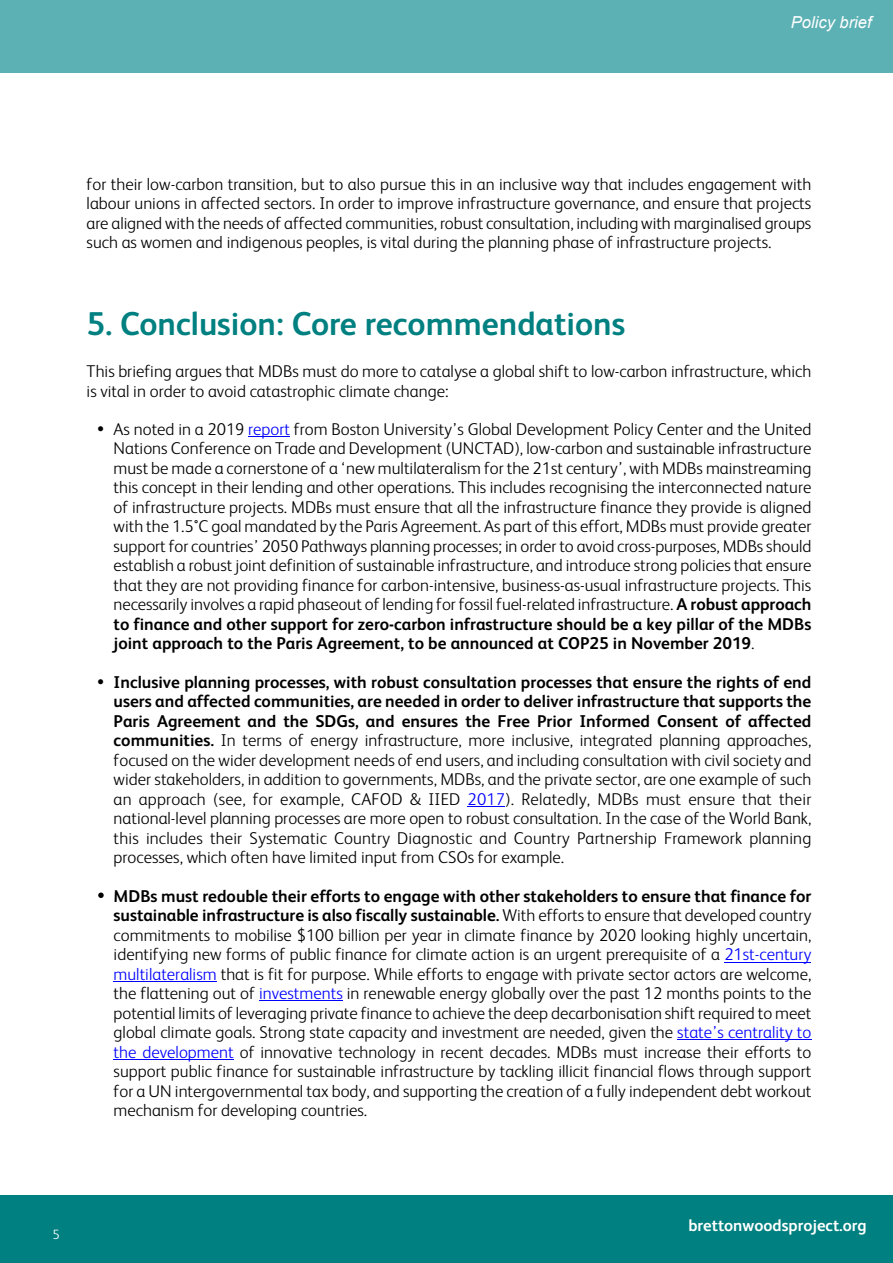
<style>
.page{position:relative;width:893px;height:1263px;background:#fff}
.page>*{position:absolute;margin:0;border:0;box-sizing:border-box;transform-origin:0 0}
.t1{font:700 33px "FS Albert";color:#008080}
.t2{font:300 17.1px/19.5px "FS Albert";color:#000;text-align:justify}
.t3{font:700 16.5px "FS Albert";color:#fff}
.t4{font:italic 16.5px "Arial";color:#fff}
.t5{font:300 13.5px "FS Albert";color:#fff}
.s1{color:#00f}
.s2{font-weight:700}
</style>
<div class="page">
<div style="left:0;top:1195px;width:893px;height:68px;background:#008080"></div>
<div style="left:0;top:0;width:893px;height:73px;background:#5cb1b5"></div>
<hr style="left:248px;top:436px;width:42px;height:1px;background:#00f">
<hr style="left:468px;top:806px;width:37px;height:1px;background:#00f">
<svg style="left:98px;top:892px;width:6px;height:6px"></svg>
<hr style="left:724px;top:961px;width:87px;height:1px;background:#00f">
<hr style="left:114px;top:981px;width:103px;height:1px;background:#00f">
<hr style="left:259px;top:1000px;width:84px;height:1px;background:#00f">
<hr style="left:677px;top:1039px;width:134px;height:1px;background:#00f">
<hr style="left:114px;top:1059px;width:120px;height:1px;background:#00f">
<p class="t4" style="left:791px;top:16px;width:82px">Policy brief</p>
<p class="t2" style="left:87px;top:175px;width:726px">for their low-carbon transition, but to also pursue this in an inclusive way that includes engagement with labour unions in affected sectors. In order to improve infrastructure governance, and ensure that projects are aligned with the needs of affected communities, robust consultation, including with marginalised groups such as women and indigenous peoples, is vital during the planning phase of infrastructure projects.</p>
<h1 class="t1" style="left:87px;top:311px;width:540px">5. Conclusion: Core recommendations</h1>
<p class="t2" style="left:87px;top:363px;width:726px">This briefing argues that MDBs must do more to catalyse a global shift to low-carbon infrastructure, which is vital in order to avoid catastrophic climate change:</p>
<p class="t2" style="left:114px;top:420px;width:699px;text-indent:-17px">✓ As noted in a 2019 <span class="s1">report</span> from Boston University’s Global Development Policy Center and the United Nations Conference on Trade and Development (UNCTAD), low-carbon and sustainable infrastructure must be made a cornerstone of a ‘new multilateralism for the 21st century’, with MDBs mainstreaming this concept in their lending and other operations. This includes recognising the interconnected nature of infrastructure projects. MDBs must ensure that all the infrastructure finance they provide is aligned with the 1.5°C goal mandated by the Paris Agreement. As part of this effort, MDBs must provide greater support for countries’ 2050 Pathways planning processes; in order to avoid cross-purposes, MDBs should establish a robust joint definition of sustainable infrastructure, and introduce strong policies that ensure that they are not providing finance for carbon-intensive, business-as-usual infrastructure projects. This necessarily involves a rapid phaseout of lending for fossil fuel-related infrastructure. <span class="s2">A robust approach to finance and other support for zero-carbon infrastructure should be a key pillar of the MDBs joint approach to the Paris Agreement, to be announced at COP25 in November 2019</span>.</p>
<p class="t2" style="left:114px;top:673px;width:699px;text-indent:-17px">✓ <span class="s2">Inclusive planning processes, with robust consultation processes that ensure the rights of end users and affected communities, are needed in order to deliver infrastructure that supports the Paris Agreement and the SDGs, and ensures the Free Prior Informed Consent of affected communities.</span> In terms of energy infrastructure, more inclusive, integrated planning approaches, focused on the wider development needs of end users, and including consultation with civil society and wider stakeholders, in addition to governments, MDBs, and the private sector, are one example of such an approach (see, for example, CAFOD &amp; IIED <span class="s1">2017</span>). Relatedly, MDBs must ensure that their national-level planning processes are more open to robust consultation. In the case of the World Bank, this includes their Systematic Country Diagnostic and Country Partnership Framework planning processes, which often have limited input from CSOs for example.</p>
<p class="t2" style="left:114px;top:887px;width:699px"><span class="s2">MDBs must redouble their efforts to engage with other stakeholders to ensure that finance for sustainable infrastructure is also fiscally sustainable.</span> With efforts to ensure that developed country commitments to mobilise $100 billion per year in climate finance by 2020 looking highly uncertain, identifying new forms of public finance for climate action is an urgent prerequisite of a <span class="s1">21st-century multilateralism</span> that is fit for purpose. While efforts to engage with private sector actors are welcome, the flattening out of <span class="s1">investments</span> in renewable energy globally over the past 12 months points to the potential limits of leveraging private finance to achieve the deep decarbonisation shift required to meet global climate goals. Strong state capacity and investment are needed, given the <span class="s1">state’s centrality to the development</span> of innovative technology in recent decades. MDBs must increase their efforts to support public finance for sustainable infrastructure by tackling illicit financial flows through support for a UN intergovernmental tax body, and supporting the creation of a fully independent debt workout mechanism for developing countries.</p>
<p class="t5" style="left:52px;top:1228px;width:9px">5</p>
<p class="t3" style="left:688px;top:1219px;width:180px">brettonwoodsproject.org</p>
</div>
